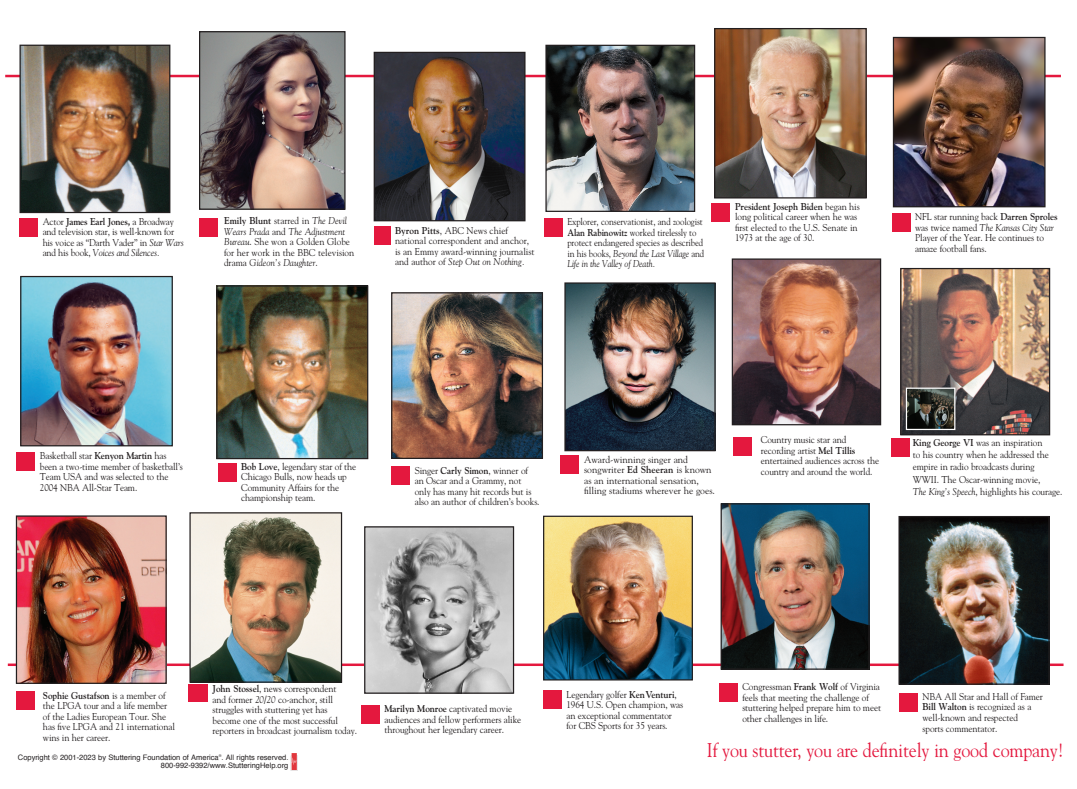
<style>
.page{position:relative;width:1077px;height:789px;background:#fff}
.page>*{position:absolute;margin:0;border:0;box-sizing:border-box;transform-origin:0 0}
.t1{font:19.75px "Goudy";letter-spacing:-.01em;color:#e4183e;scale:.91 1}
.t2{font:9.88px/10.5px "Goudy";letter-spacing:-.01em;color:#231f20;scale:.93 1}
.t3{font:9.88px/10.5px "Goudy";letter-spacing:-.01em;color:#231f20;scale:.88 1}
.t4{font:9.88px/10.5px "Goudy";letter-spacing:-.01em;color:#231f20}
.t5{font:7.5px "Helvetica";color:#231f20}
.s1{font-weight:700}
.s2{font-style:italic}
</style>
<div class="page">
<hr style="left:5px;top:75px;width:1056px;height:2px;background:#e4183e">
<hr style="left:8px;top:663px;width:1055px;height:3px;background:#e4183e">
<svg style="left:291px;top:753px;width:6px;height:17px"></svg>
<div style="left:391px;top:466px;width:19px;height:19px;background:#e4183e"></div>
<div style="left:899px;top:693px;width:18px;height:18px;background:#e4183e"></div>
<div style="left:374px;top:227px;width:17px;height:18px;background:#e4183e"></div>
<div style="left:16px;top:452px;width:19px;height:18px;background:#e4183e"></div>
<div style="left:19px;top:218px;width:19px;height:18px;background:#e4183e"></div>
<div style="left:361px;top:705px;width:19px;height:18px;background:#e4183e"></div>
<div style="left:711px;top:203px;width:19px;height:18px;background:#e4183e"></div>
<div style="left:218px;top:463px;width:18px;height:18px;background:#e4183e"></div>
<div style="left:733px;top:437px;width:18px;height:19px;background:#e4183e"></div>
<div style="left:199px;top:218px;width:19px;height:18px;background:#e4183e"></div>
<div style="left:719px;top:683px;width:18px;height:19px;background:#e4183e"></div>
<div style="left:543px;top:690px;width:18px;height:19px;background:#e4183e"></div>
<div style="left:891px;top:438px;width:19px;height:19px;background:#e4183e"></div>
<img style="left:22px;top:278px;width:149px;height:166px">
<div style="left:20px;top:276px;width:153px;height:170px;border:1px solid #231f20"></div>
<div style="left:188px;top:684px;width:20px;height:18px;background:#e4183e"></div>
<img style="left:191px;top:514px;width:149px;height:166px">
<div style="left:189px;top:512px;width:153px;height:170px;border:1px solid #231f20"></div>
<img style="left:376px;top:54px;width:147px;height:165px">
<div style="left:374px;top:52px;width:151px;height:169px;border:1px solid #231f20"></div>
<div style="left:16px;top:691px;width:19px;height:19px;background:#e4183e"></div>
<img style="left:18px;top:517px;width:147px;height:165px">
<div style="left:16px;top:515px;width:151px;height:169px;border:1px solid #231f20"></div>
<div style="left:892px;top:213px;width:18px;height:18px;background:#e4183e"></div>
<img style="left:895px;top:39px;width:148px;height:166px">
<div style="left:893px;top:37px;width:152px;height:170px;border:1px solid #231f20"></div>
<img style="left:218px;top:287px;width:148px;height:170px">
<div style="left:216px;top:285px;width:152px;height:174px;border:1px solid #231f20"></div>
<img style="left:900px;top:518px;width:147px;height:164px">
<div style="left:898px;top:516px;width:151px;height:168px;border:1px solid #231f20"></div>
<img style="left:21px;top:47px;width:147px;height:164px">
<div style="left:19px;top:45px;width:151px;height:168px;border:1px solid #231f20"></div>
<img style="left:734px;top:260px;width:145px;height:163px">
<div style="left:732px;top:258px;width:149px;height:167px;border:1px solid #231f20"></div>
<img style="left:902px;top:270px;width:146px;height:163px">
<div style="left:900px;top:268px;width:150px;height:167px;border:1px solid #231f20"></div>
<div style="left:544px;top:218px;width:18px;height:19px;background:#e4183e"></div>
<img style="left:547px;top:47px;width:146px;height:163px">
<div style="left:545px;top:45px;width:150px;height:167px;border:1px solid #231f20"></div>
<img style="left:716px;top:30px;width:149px;height:166px">
<div style="left:714px;top:28px;width:153px;height:170px;border:1px solid #231f20"></div>
<img style="left:722px;top:505px;width:146px;height:162px">
<div style="left:720px;top:503px;width:150px;height:166px;border:1px solid #231f20"></div>
<img style="left:545px;top:517px;width:146px;height:161px">
<div style="left:543px;top:515px;width:150px;height:165px;border:1px solid #231f20"></div>
<img style="left:366px;top:528px;width:146px;height:163px">
<div style="left:364px;top:526px;width:150px;height:167px;border:1px solid #231f20"></div>
<img style="left:201px;top:33px;width:142px;height:175px">
<div style="left:199px;top:31px;width:146px;height:179px;border:1px solid #231f20"></div>
<img style="left:393px;top:294px;width:148px;height:163px">
<div style="left:391px;top:292px;width:152px;height:167px;border:1px solid #231f20"></div>
<div style="left:561px;top:455px;width:18px;height:19px;background:#e4183e"></div>
<img style="left:566px;top:284px;width:148px;height:165px">
<div style="left:564px;top:282px;width:152px;height:169px;border:1px solid #231f20"></div>
<img style="left:22px;top:47px;width:23px;height:134px">
<img style="left:908px;top:389px;width:45px;height:39px">
<div style="left:906px;top:387px;width:49px;height:43px;border:1px solid #fff"></div>
<p class="t2" style="left:43px;top:217px;width:153px">Actor <span class="s1">James Earl Jones,</span> a Broadway and television star, is well-known for his voice as “Darth Vader” in <span class="s2">Star Wars </span>and his book, <span class="s2">Voices and Silences.</span></p>
<p class="t2" style="left:224px;top:216px;width:142px"><span class="s1">Emily Blunt</span> starred in <span class="s2">The Devil<br>Wears Prada</span> and <span class="s2">The Adjustment<br>Bureau</span>. She won a Golden Globe for her work in the BBC television drama <span class="s2">Gideon’s Daughter</span>.</p>
<p class="t2" style="left:395px;top:226px;width:152px"><span class="s1">Byron Pitts</span>, ABC News chief national correspondent and anchor, is an Emmy award-winning journalist and author of <span class="s2">Step Out on Nothing.</span></p>
<p class="t3" style="left:567px;top:217px;width:157px">Explorer, conservationist, and zoologist <span class="s1">Alan Rabinowitz</span> worked tirelessly to protect endangered species as described in his books, <span class="s2">Beyond the Last Village</span> and <span class="s2">Life in the Valley of Death.</span></p>
<p class="t2" style="left:735px;top:202px;width:136px"><span class="s1">President Joseph Biden</span> began his long political career when he was first elected to the U.S. Senate in<br>1973 at the age of 30.</p>
<p class="t2" style="left:915px;top:212px;width:155px">NFL star running back <span class="s1">Darren Sproles </span>was twice named <span class="s2">The Kansas City Star<br></span>Player of the Year. He continues to amaze football fans.</p>
<p class="t2" style="left:40px;top:451px;width:155px">Basketball star <span class="s1">Kenyon Martin</span> has been a two-time member of basketball’s<br>Team USA and was selected to the<br>2004 NBA All-Star Team.</p>
<p class="t2" style="left:241px;top:462px;width:125px"><span class="s1">Bob Love</span>, legendary star of the</p>
<p class="t2" style="left:241px;top:472px;width:115px">Chicago Bulls, now heads up</p>
<p class="t2" style="left:241px;top:483px;width:107px">Community Affairs for the</p>
<p class="t2" style="left:241px;top:493px;width:81px">championship team.</p>
<p class="t2" style="left:415px;top:465px;width:136px">Singer <span class="s1">Carly Simon</span>, winner of an Oscar and a Grammy, not only has many hit records but is also an author of children’s books.</p>
<p class="t4" style="left:584px;top:455px;width:132px">Award-winning singer and songwriter <span class="s1">Ed Sheeran</span> is known as an international sensation, filling stadiums wherever he goes.</p>
<p class="t2" style="left:761px;top:435px;width:129px">Country music star and recording artist <span class="s1">Mel Tillis </span>entertained audiences across the country and around the world.</p>
<p class="t2" style="left:913px;top:437px;width:141px"><span class="s1">King George VI</span> was an inspiration</p>
<p class="t2" style="left:913px;top:449px;width:148px;line-height:12.4px">to his country when he addressed the empire in radio broadcasts during<br>WWII. The Oscar-winning movie,</p>
<p class="t2" style="left:913px;top:487px;width:162px"><span class="s2">The King’s Speech</span>, highlights his courage.</p>
<p class="t2" style="left:43px;top:691px;width:143px"><span class="s1">Sophie Gustafson</span> is a member of the LPGA tour and a life member of the Ladies European Tour. She has five LPGA and 21 international wins in her career.</p>
<p class="t2" style="left:213px;top:684px;width:135px"><span class="s1">John Stossel</span>, news correspondent and former <span class="s2">20/20</span> co-anchor, still struggles with stuttering yet has</p>
<p class="t2" style="left:213px;top:715px;width:157px">become one of the most successful reporters in broadcast journalism today.</p>
<p class="t5" style="left:18px;top:754px;width:272px">Copyright © 2001-2023 by Stuttering Foundation of America<sup>®</sup>. All rights reserved.</p>
<p class="t5" style="left:161px;top:762px;width:129px">800-992-9392/www.StutteringHelp.org</p>
<p class="t2" style="left:384px;top:704px;width:139px"><span class="s1">Marilyn Monroe</span> captivated movie</p>
<p class="t2" style="left:384px;top:714px;width:149px">audiences and fellow performers alike</p>
<p class="t2" style="left:384px;top:725px;width:130px">throughout her legendary career.</p>
<p class="t2" style="left:566px;top:689px;width:127px">Legendary golfer <span class="s1">KenVenturi</span>,<br>1964 U.S. Open champion, was an exceptional commentator for CBS Sports for 35 years.</p>
<p class="t2" style="left:742px;top:682px;width:151px">Congressman <span class="s1">Frank Wolf</span> of Virginia feels that meeting the challenge of stuttering helped prepare him to meet other challenges in life.</p>
<p class="t2" style="left:922px;top:692px;width:131px">NBA All Star and Hall of Famer<br><span class="s1">Bill Walton</span> is recognized as a well-known and respected<br>sports commentator.</p>
<p class="t1" style="left:707px;top:742px;width:394px">If you stutter, you are definitely in good company!</p>
</div>
